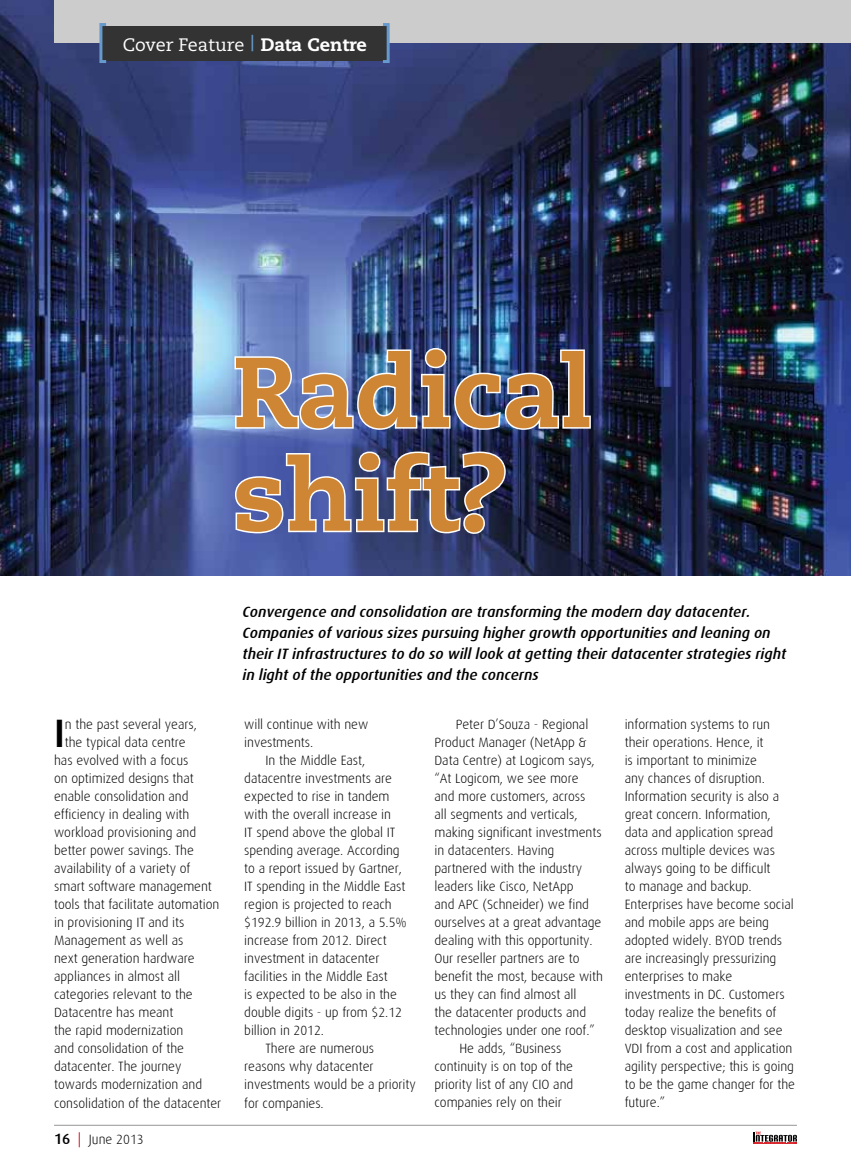
<style>
.page{position:relative;width:851px;height:1170px;background:#fff}
.page>*{position:absolute;margin:0;border:0;box-sizing:border-box;transform-origin:0 0}
.t1{font:800 99px/103.5px "Caecilia";color:#ce8634}
.t2{font:500 39.6px "Dax";color:#000}
.t3{font:18px "Caecilia";color:#fff}
.t4{font:italic 500 15px/21px "Dax";color:#000}
.t5{font:300 13.5px/18px "Dax";letter-spacing:-.005em;color:#000}
.s1{font-size:21px;color:#69c}
.s2{font-weight:800}
.s3{font-weight:500;font-size:15px}
.s4{font-weight:400;font-size:15px;color:#d71d24}
</style>
<div class="page">
<hr style="left:54px;top:1124px;width:742px;height:1px;background:#939598">
<svg style="left:753px;top:1131px;width:43px;height:12px"></svg>
<img style="left:0;top:0;width:850px;height:575px">
<img style="left:233px;top:346px;width:359px;height:85px">
<svg style="left:233px;top:450px;width:274px;height:85px"></svg>
<div style="left:54px;top:0;width:796px;height:43px;background:#ccc"></div>
<div style="left:102px;top:26px;width:287px;height:34px;background:#333"></div>
<div style="left:99px;top:23px;width:9px;height:40px;border:3px solid #69c"></div>
<div style="left:381px;top:23px;width:8px;height:40px;border:3px solid #69c"></div>
<h3 class="t3" style="left:123px;top:35px;width:245px">Cover Feature <span class="s1">|</span> <span class="s2">Data Centre</span></h3>
<h1 class="t1" style="left:232px;top:341px;width:361px">Radical shift?</h1>
<h2 class="t2" style="left:54px;top:711px;width:12px">I</h2>
<p class="t5" style="left:65px;top:715px;width:134px">n the past several years,</p>
<p class="t5" style="left:65px;top:733px;width:122px">the typical data centre</p>
<p class="t5" style="left:54px;top:751px;width:136px">has evolved with a focus</p>
<p class="t5" style="left:54px;top:769px;width:141px">on optimized designs that</p>
<p class="t5" style="left:54px;top:787px;width:136px">enable consolidation and</p>
<p class="t5" style="left:54px;top:805px;width:137px">efficiency in dealing with</p>
<p class="t5" style="left:54px;top:823px;width:144px">workload provisioning and</p>
<p class="t5" style="left:54px;top:841px;width:141px">better power savings. The</p>
<p class="t5" style="left:54px;top:859px;width:138px">availability of a variety of</p>
<p class="t5" style="left:54px;top:877px;width:159px">smart software management</p>
<p class="t5" style="left:54px;top:895px;width:167px">tools that facilitate automation</p>
<p class="t5" style="left:54px;top:913px;width:132px">in provisioning IT and its</p>
<p class="t5" style="left:54px;top:931px;width:131px">Management as well as</p>
<p class="t5" style="left:54px;top:949px;width:142px">next generation hardware</p>
<p class="t5" style="left:54px;top:967px;width:127px">appliances in almost all</p>
<p class="t5" style="left:54px;top:985px;width:140px">categories relevant to the</p>
<p class="t5" style="left:54px;top:1003px;width:121px">Datacentre has meant</p>
<p class="t5" style="left:54px;top:1021px;width:131px">the rapid modernization</p>
<p class="t5" style="left:54px;top:1039px;width:131px">and consolidation of the</p>
<p class="t5" style="left:54px;top:1057px;width:129px">datacenter. The journey</p>
<p class="t5" style="left:54px;top:1075px;width:149px">towards modernization and</p>
<p class="t5" style="left:54px;top:1093px;width:169px">consolidation of the datacenter</p>
<p class="t5" style="left:54px;top:1129px;width:91px"><span class="s3">16</span> <span class="s4">|</span> June 2013</p>
<p class="t4" style="left:242px;top:601px;width:545px">Convergence and consolidation are transforming the modern day datacenter.<br>Companies of various sizes pursuing higher growth opportunities and leaning on their IT infrastructures to do so will look at getting their datacenter strategies right in light of the opportunities and the concerns</p>
<p class="t5" style="left:244px;top:715px;width:125px">will continue with new investments.</p>
<p class="t5" style="left:265px;top:751px;width:101px">In the Middle East,</p>
<p class="t5" style="left:244px;top:769px;width:149px">datacentre investments are</p>
<p class="t5" style="left:244px;top:787px;width:147px">expected to rise in tandem</p>
<p class="t5" style="left:244px;top:805px;width:148px">with the overall increase in</p>
<p class="t5" style="left:244px;top:823px;width:152px">IT spend above the global IT</p>
<p class="t5" style="left:244px;top:841px;width:157px">spending average. According</p>
<p class="t5" style="left:244px;top:859px;width:159px">to a report issued by Gartner,</p>
<p class="t5" style="left:244px;top:877px;width:163px">IT spending in the Middle East</p>
<p class="t5" style="left:244px;top:895px;width:149px">region is projected to reach</p>
<p class="t5" style="left:244px;top:913px;width:164px">$192.9 billion in 2013, a 5.5%</p>
<p class="t5" style="left:244px;top:931px;width:144px">increase from 2012. Direct</p>
<p class="t5" style="left:244px;top:949px;width:137px">investment in datacenter</p>
<p class="t5" style="left:244px;top:967px;width:145px">facilities in the Middle East</p>
<p class="t5" style="left:244px;top:985px;width:154px">is expected to be also in the</p>
<p class="t5" style="left:244px;top:1003px;width:159px">double digits - up from $2.12</p>
<p class="t5" style="left:244px;top:1021px;width:81px">billion in 2012.</p>
<p class="t5" style="left:265px;top:1039px;width:110px">There are numerous</p>
<p class="t5" style="left:244px;top:1057px;width:131px">reasons why datacenter</p>
<p class="t5" style="left:244px;top:1075px;width:173px">investments would be a priority</p>
<p class="t5" style="left:244px;top:1093px;width:81px">for companies.</p>
<p class="t5" style="left:455px;top:715px;width:134px">Peter D’Souza - Regional</p>
<p class="t5" style="left:434px;top:733px;width:154px">Product Manager (NetApp &amp;</p>
<p class="t5" style="left:434px;top:751px;width:162px">Data Centre) at Logicom says,</p>
<p class="t5" style="left:434px;top:769px;width:145px">“At Logicom, we see more</p>
<p class="t5" style="left:434px;top:787px;width:152px">and more customers, across</p>
<p class="t5" style="left:434px;top:805px;width:145px">all segments and verticals,</p>
<p class="t5" style="left:434px;top:823px;width:169px">making significant investments</p>
<p class="t5" style="left:434px;top:841px;width:121px">in datacenters. Having</p>
<p class="t5" style="left:434px;top:859px;width:149px">partnered with the industry</p>
<p class="t5" style="left:434px;top:877px;width:140px">leaders like Cisco, NetApp</p>
<p class="t5" style="left:434px;top:895px;width:156px">and APC (Schneider) we find</p>
<p class="t5" style="left:434px;top:913px;width:168px">ourselves at a great advantage</p>
<p class="t5" style="left:434px;top:931px;width:160px">dealing with this opportunity.</p>
<p class="t5" style="left:434px;top:949px;width:147px">Our reseller partners are to</p>
<p class="t5" style="left:434px;top:967px;width:170px">benefit the most, because with</p>
<p class="t5" style="left:434px;top:985px;width:143px">us they can find almost all</p>
<p class="t5" style="left:434px;top:1003px;width:153px">the datacenter products and</p>
<p class="t5" style="left:434px;top:1021px;width:162px">technologies under one roof.”</p>
<p class="t5" style="left:459px;top:1039px;width:103px">He adds, “Business</p>
<p class="t5" style="left:434px;top:1057px;width:140px">continuity is on top of the</p>
<p class="t5" style="left:434px;top:1075px;width:140px">priority list of any CIO and</p>
<p class="t5" style="left:434px;top:1093px;width:129px">companies rely on their</p>
<p class="t5" style="left:624px;top:715px;width:172px">information systems to run their operations. Hence, it<br>is important to minimize<br>any chances of disruption.<br>Information security is also a great concern. Information, data and application spread across multiple devices was always going to be difficult<br>to manage and backup.<br>Enterprises have become social and mobile apps are being adopted widely. BYOD trends are increasingly pressurizing enterprises to make investments in DC. Customers today realize the benefits of desktop visualization and see<br>VDI from a cost and application agility perspective; this is going to be the game changer for the future.”</p>
</div>
